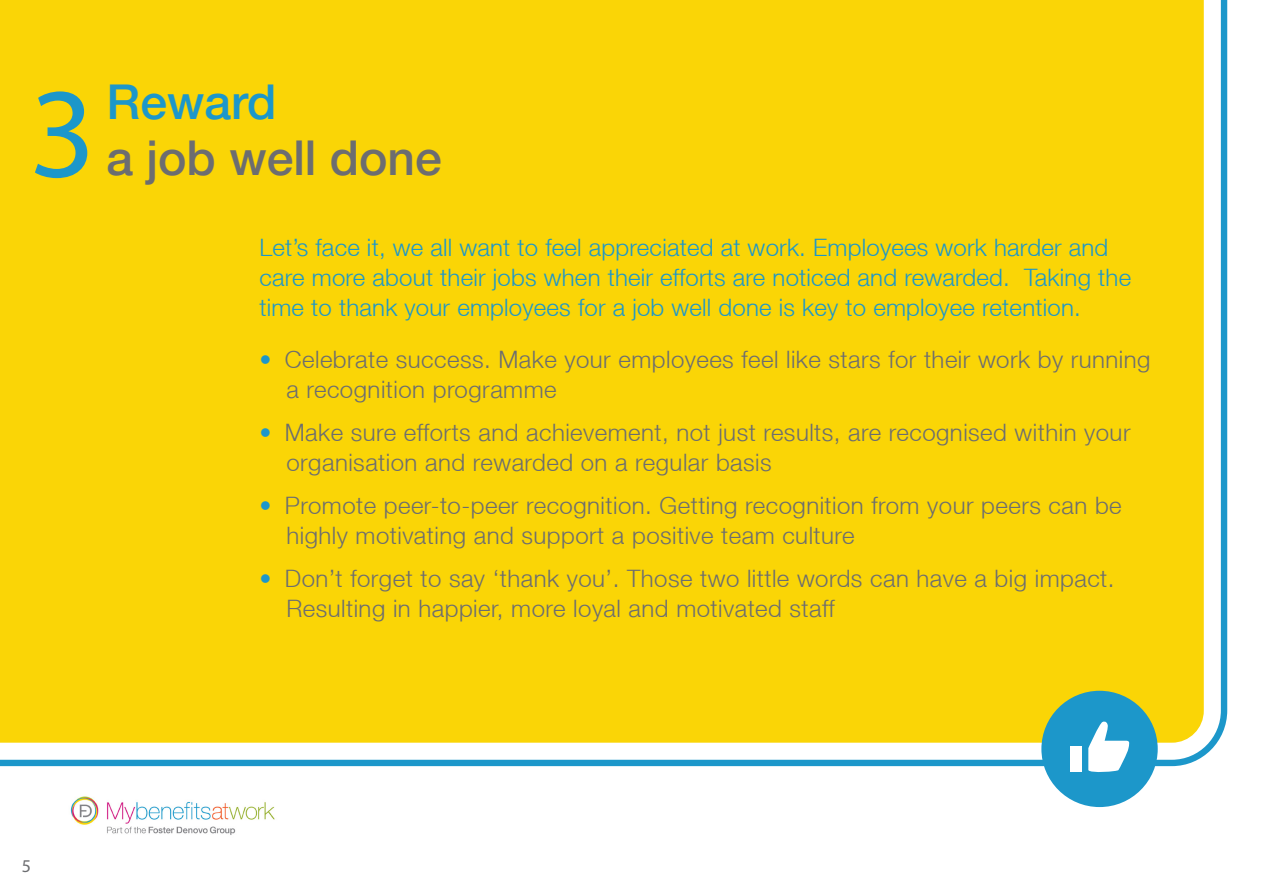
<style>
.page{position:relative;width:1263px;height:893px;background:#fff}
.page>*{position:absolute;margin:0;border:0;box-sizing:border-box;transform-origin:0 0}
.t1{font:129px "Myriad Pro";color:#1c97ca}
.t2{font:500 48px/55.5px "Helvetica Neue LT";color:#6c6d70}
.t3{font:300 24px/30px "Helvetica Neue LT";letter-spacing:.02em;color:#6c6d70}
.t4{font:300 24px/30px "Helvetica Neue LT";letter-spacing:.01em;color:#1c97ca}
.t5{font:18px "Myriad Pro";color:#6c6d70}
.s1{color:#1c97ca}
</style>
<div class="page">
<div style="left:0;top:0;width:1228px;height:767px;background:#fad506"></div>
<div style="left:1041px;top:691px;width:117px;height:116px;background:#1c97ca;border-radius:50%"></div>
<svg style="left:1088px;top:721px;width:42px;height:51px"></svg>
<div style="left:1070px;top:747px;width:12px;height:25px;background:#fff"></div>
<img style="left:70px;top:796px;width:205px;height:39px">
<p class="t1" style="left:29px;top:54px;width:68px">3</p>
<p class="t2" style="left:107px;top:74px;width:337px"><span class="s1">Reward<br></span>a job well done</p>
<p class="t4" style="left:259px;top:232px;width:873px">Let’s face it, we all want to feel appreciated at work. Employees work harder and care more about their jobs when their efforts are noticed and rewarded. Taking the time to thank your employees for a job well done is key to employee retention.</p>
<p class="t3" style="left:286px;top:344px;width:866px;text-indent:-27px"><span class="s1">•</span> Celebrate success. Make your employees feel like stars for their work by running a recognition programme</p>
<p class="t3" style="left:286px;top:417px;width:846px;text-indent:-27px"><span class="s1">•</span> Make sure efforts and achievement, not just results, are recognised within your organisation and rewarded on a regular basis</p>
<p class="t3" style="left:286px;top:490px;width:837px;text-indent:-27px"><span class="s1">•</span> Promote peer-to-peer recognition. Getting recognition from your peers can be highly motivating and support a positive team culture</p>
<p class="t3" style="left:286px;top:562px;width:830px;text-indent:-27px"><span class="s1">•</span> Don’t forget to say ‘thank you’. Those two little words can have a big impact.<br>Resulting in happier, more loyal and motivated staff</p>
<p class="t5" style="left:22px;top:855px;width:11px">5</p>
</div>
